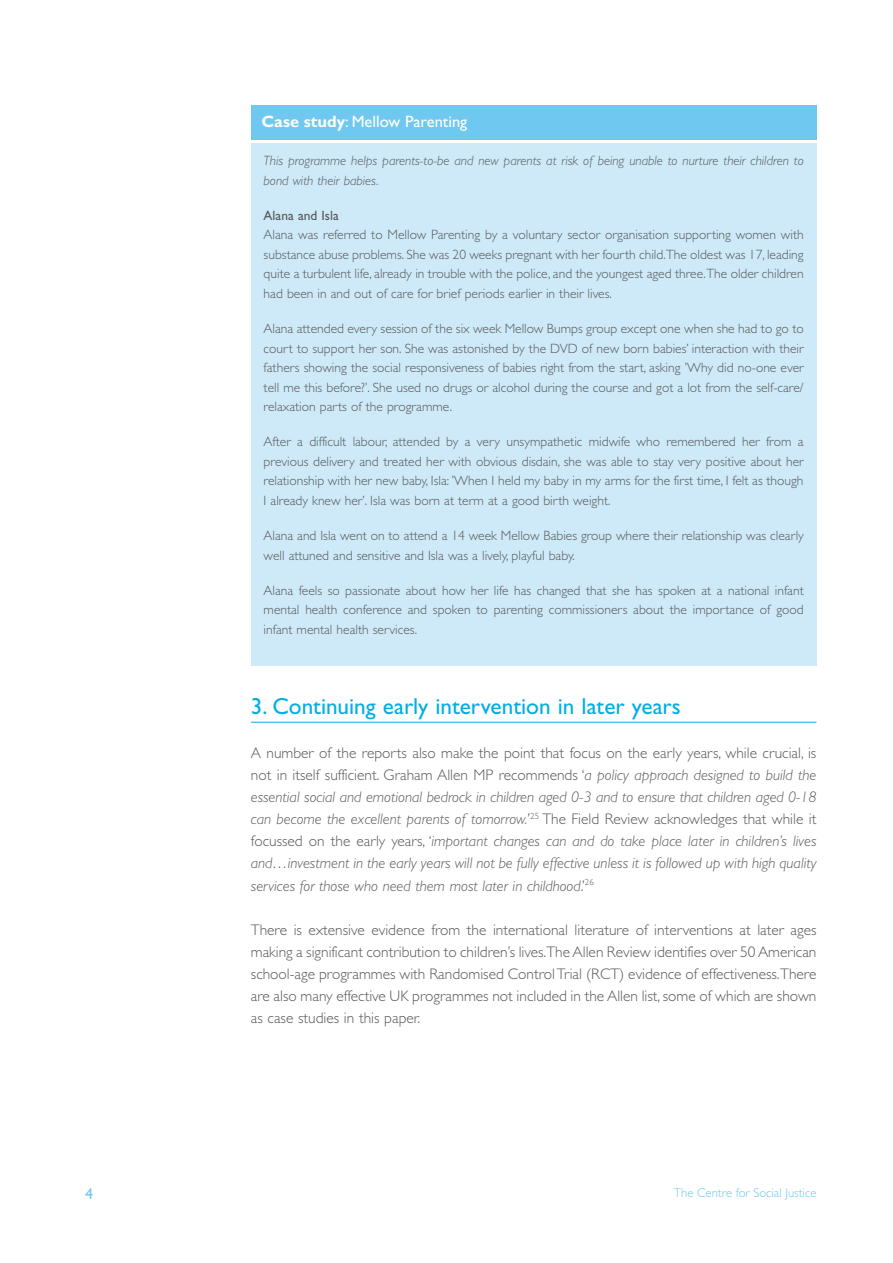
<style>
.page{position:relative;width:893px;height:1263px;background:#fff}
.page>*{position:absolute;margin:0;border:0;box-sizing:border-box;transform-origin:0 0}
.t1{font:23.25px "Gill Sans Std";color:#00aee6}
.t2{font:16.5px "Gill Sans Std";color:#fff}
.t3{font:15.75px "Gill Sans Std";color:#6fc8ef}
.t4{font:italic 300 15.3px/22.2px "Gill Sans Std";color:#57585a;text-align:justify}
.t5{font:300 15.3px/22.2px "Gill Sans Std";color:#57585a;text-align:justify}
.t6{font:300 13.5px/19.5px "Gill Sans Std";color:#57585a;text-align:justify}
.t7{font:italic 300 13.5px/19.5px "Gill Sans Std";color:#57585a}
.t8{font:13.5px "Gill Sans Std";color:#57585a}
.t9{font:300 12.75px "Gill Sans Std";color:#6fc8ef}
.s1{font-weight:700}
.s2{font-style:normal}
</style>
<div class="page">
<hr style="left:251px;top:722px;width:565px;height:1px;background:#00aee6">
<div style="left:251px;top:143px;width:565px;height:522px;background:#ceeaf8"></div>
<div style="left:251px;top:105px;width:565px;height:35px;background:#6fc8ef"></div>
<p class="t2" style="left:261px;top:112px;width:207px"><span class="s1">Case study</span>: Mellow Parenting</p>
<p class="t7" style="left:264px;top:151px;width:542px">This programme helps parents-to-be and new parents at risk of being unable to nurture their children to bond with their babies.</p>
<p class="t8" style="left:264px;top:208px;width:77px">Alana and Isla</p>
<p class="t6" style="left:264px;top:225px;width:542px">Alana was referred to Mellow Parenting by a voluntary sector organisation supporting women with substance abuse problems. She was 20 weeks pregnant with her fourth child.The oldest was 17, leading quite a turbulent life, already in trouble with the police, and the youngest aged three.The older children had been in and out of care for brief periods earlier in their lives.</p>
<p class="t6" style="left:264px;top:319px;width:542px">Alana attended every session of the six week Mellow Bumps group except one when she had to go to court to support her son. She was astonished by the DVD of new born babies’ interaction with their fathers showing the social responsiveness of babies right from the start, asking ’Why did no-one ever tell me this before?’. She used no drugs or alcohol during the course and got a lot from the self-care/ relaxation parts of the programme.</p>
<p class="t6" style="left:264px;top:432px;width:542px">After a difficult labour, attended by a very unsympathetic midwife who remembered her from a previous delivery and treated her with obvious disdain, she was able to stay very positive about her relationship with her new baby, Isla: ’When I held my baby in my arms for the first time, I felt as though I already knew her’. Isla was born at term at a good birth weight.</p>
<p class="t6" style="left:264px;top:526px;width:542px">Alana and Isla went on to attend a 14 week Mellow Babies group where their relationship was clearly well attuned and sensitive and Isla was a lively, playful baby.</p>
<p class="t6" style="left:264px;top:581px;width:542px">Alana feels so passionate about how her life has changed that she has spoken at a national infant mental health conference and spoken to parenting commissioners about the importance of good infant mental health services.</p>
<h1 class="t1" style="left:251px;top:692px;width:431px">3. Continuing early intervention in later years</h1>
<p class="t4" style="left:251px;top:742px;width:567px"><span class="s2">A number of the reports also make the point that focus on the early years, while crucial, is not in itself sufficient. Graham Allen MP recommends ‘</span>a policy approach designed to build the essential social and emotional bedrock in children aged 0-3 and to ensure that children aged 0-18 can become the excellent parents of tomorrow.<span class="s2">’</span><sup>25</sup> <span class="s2">The Field Review acknowledges that while it focussed on the early years, ‘</span>important changes can and do take place later in children’s lives and…investment in the early years will not be fully effective unless it is followed up with high quality services for those who need them most later in childhood<span class="s2">.’</span><sup>26</sup></p>
<p class="t5" style="left:251px;top:919px;width:567px">There is extensive evidence from the international literature of interventions at later ages making a significant contribution to children’s lives.The Allen Review identifies over 50 American school-age programmes with Randomised Control Trial (RCT) evidence of effectiveness.There are also many effective UK programmes not included in the Allen list, some of which are shown as case studies in this paper.</p>
<p class="t3" style="left:85px;top:1185px;width:9px">4</p>
<p class="t9" style="left:674px;top:1186px;width:144px">The Centre for Social Justice</p>
</div>
